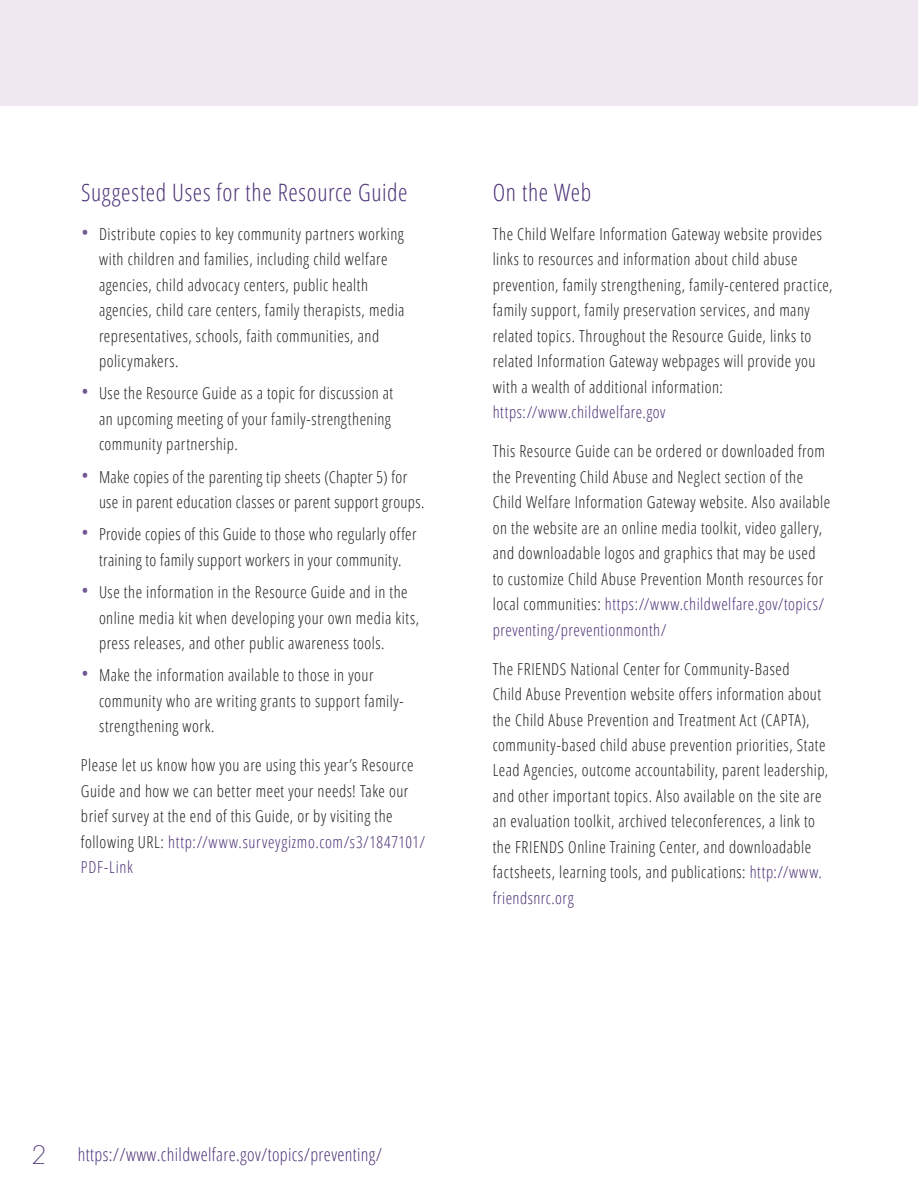
<style>
.page{position:relative;width:918px;height:1188px;background:#fff}
.page>*{position:absolute;margin:0;border:0;box-sizing:border-box;transform-origin:0 0}
.t1{font:300 condensed 24px "Open Sans";letter-spacing:.025em;color:#4d3378}
.t2{font:300 condensed 18px "Open Sans";letter-spacing:.02em;color:#4d3378}
.t3{font:300 condensed 16.5px/25.5px "Open Sans";letter-spacing:.03em;color:#231f20}
.s1{font-size:21px;color:#715892}
.s2{color:#4d3378}
.s3{font-family:"Lane";font-weight:400;font-size:27px}
</style>
<div class="page">
<div style="left:0;top:0;width:918px;height:106px;background:#efe8f1"></div>
<p class="t1" style="left:81px;top:176px;width:328px">Suggested Uses for the Resource Guide</p>
<p class="t3" style="left:99px;top:220px;width:307px;text-indent:-18px"><span class="s1">•</span> Distribute copies to key community partners working with children and families, including child welfare agencies, child advocacy centers, public health agencies, child care centers, family therapists, media representatives, schools, faith communities, and policymakers.</p>
<p class="t3" style="left:99px;top:380px;width:296px;text-indent:-18px"><span class="s1">•</span> Use the Resource Guide as a topic for discussion at an upcoming meeting of your family-strengthening community partnership.</p>
<p class="t3" style="left:99px;top:463px;width:327px;text-indent:-18px"><span class="s1">•</span> Make copies of the parenting tip sheets (Chapter 5) for use in parent education classes or parent support groups.</p>
<p class="t3" style="left:81px;top:521px;width:337px;text-align:center"><span class="s1">•</span> Provide copies of this Guide to those who regularly offer training to family support workers in your community.</p>
<p class="t3" style="left:99px;top:579px;width:322px;text-indent:-18px"><span class="s1">•</span> Use the information in the Resource Guide and in the online media kit when developing your own media kits, press releases, and other public awareness tools.</p>
<p class="t3" style="left:99px;top:662px;width:306px;text-indent:-18px"><span class="s1">•</span> Make the information available to those in your community who are writing grants to support family&shy;strengthening work.</p>
<p class="t3" style="left:81px;top:752px;width:346px">Please let us know how you are using this year’s Resource Guide and how we can better meet your needs! Take our brief survey at the end of this Guide, or by visiting the following URL: <span class="s2">http://www.surveygizmo.com/s3/1847101/ PDF-Link</span></p>
<p class="t1" style="left:493px;top:176px;width:100px">On the Web</p>
<p class="t3" style="left:493px;top:220px;width:341px">The Child Welfare Information Gateway website provides links to resources and information about child abuse prevention, family strengthening, family-centered practice, family support, family preservation services, and many related topics. Throughout the Resource Guide, links to related Information Gateway webpages will provide you with a wealth of additional information: <span class="s2">https://www.childwelfare.gov</span></p>
<p class="t3" style="left:493px;top:438px;width:339px">This Resource Guide can be ordered or downloaded from the Preventing Child Abuse and Neglect section of the Child Welfare Information Gateway website. Also available on the website are an online media toolkit, video gallery, and downloadable logos and graphics that may be used to customize Child Abuse Prevention Month resources for local communities: <span class="s2">https://www.childwelfare.gov/topics/ preventing/preventionmonth/</span></p>
<p class="t3" style="left:493px;top:655px;width:337px">The FRIENDS National Center for Community-Based<br>Child Abuse Prevention website offers information about the Child Abuse Prevention and Treatment Act (CAPTA), community-based child abuse prevention priorities, State Lead Agencies, outcome accountability, parent leadership, and other important topics. Also available on the site are an evaluation toolkit, archived teleconferences, a link to the FRIENDS Online Training Center, and downloadable factsheets, learning tools, and publications: <span class="s2">http://www. friendsnrc.org</span></p>
<p class="t2" style="left:32px;top:1142px;width:352px"><span class="s3">2</span> https://www.childwelfare.gov/topics/preventing/</p>
</div>
